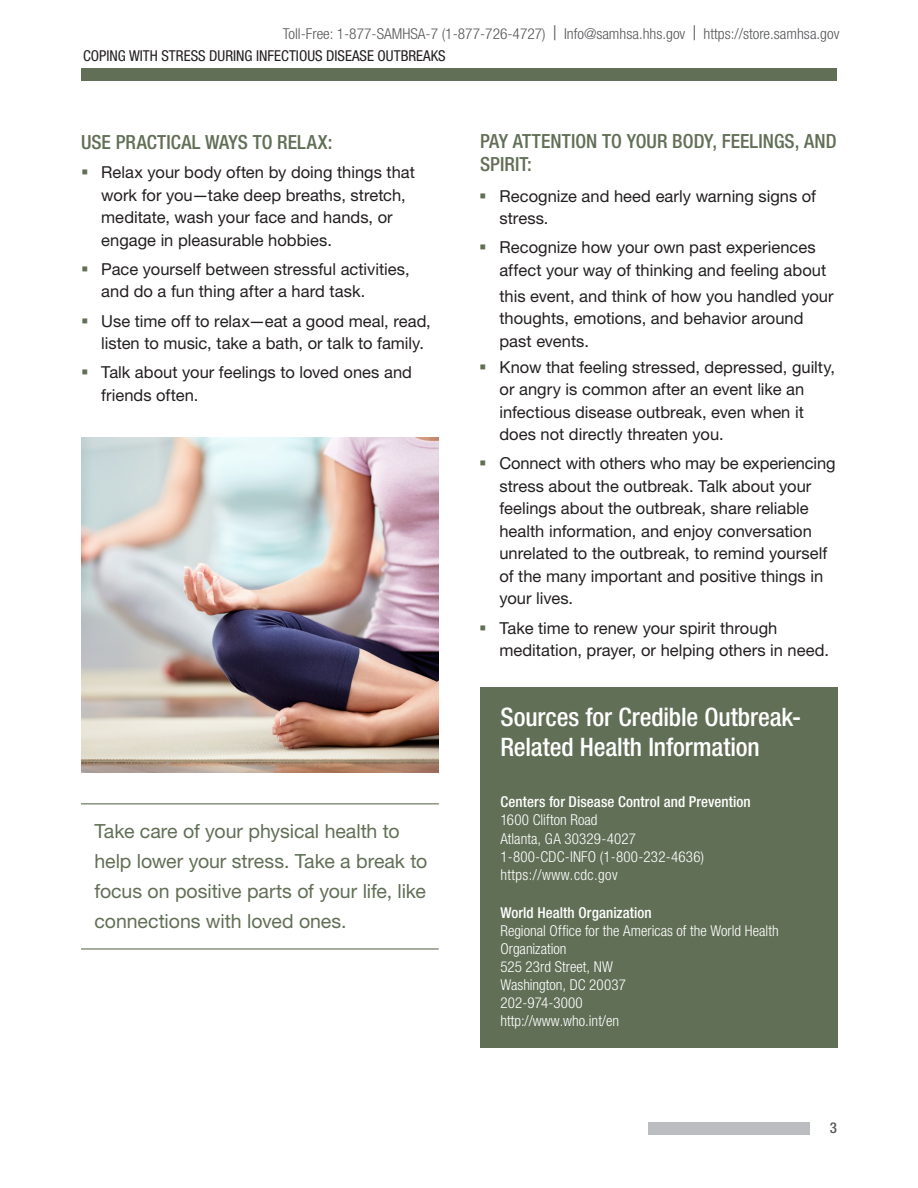
<style>
.page{position:relative;width:918px;height:1188px;background:#fff}
.page>*{position:absolute;margin:0;border:0;box-sizing:border-box;transform-origin:0 0}
.t1{font:500 condensed 25.5px/30.6px "Helvetica Neue LT Pro";letter-spacing:-.005em;color:#fff}
.t2{font:19.5px/30px "Helvetica Neue LT Pro";letter-spacing:-.005em;color:#616f56}
.t3{font:500 condensed 19.5px/23.4px "Helvetica Neue LT Pro";color:#616f56}
.t4{font:16.5px/22.5px "Helvetica Neue LT Pro";color:#231f20}
.t5{font:300 condensed 15px/18px "Helvetica Neue LT Pro";letter-spacing:.005em;color:#fff}
.t6{font:300 condensed 15px "Helvetica Neue LT Pro";color:#57585a}
.t7{font:500 condensed 15px "Helvetica Neue LT Pro";letter-spacing:.005em;color:#fff}
.t8{font:condensed 15px "Helvetica Neue LT Pro";color:#231f20}
.t9{font:500 condensed 15px "Helvetica Neue LT Pro";color:#57585a}
.s1{font-weight:400;font-stretch:normal}
</style>
<div class="page">
<div style="left:648px;top:1122px;width:162px;height:12px;background:#bcbdc0"></div>
<div style="left:81px;top:69px;width:756px;height:12px;background:#616f56"></div>
<hr style="left:81px;top:803px;width:358px;height:1px;background:#616f56">
<hr style="left:81px;top:948px;width:358px;height:2px;background:#616f56">
<img style="left:81px;top:438px;width:358px;height:334px">
<div style="left:480px;top:687px;width:358px;height:361px;background:#616f56"></div>
<p class="t6" style="left:283px;top:25px;width:558px">Toll-Free: 1-877-SAMHSA-7 (1-877-726-4727) <span class="s1">|</span> Info@samhsa.hhs.gov <span class="s1">|</span> https://store.samhsa.gov</p>
<p class="t8" style="left:83px;top:47px;width:364px">COPING WITH STRESS DURING INFECTIOUS DISEASE OUTBREAKS</p>
<p class="t3" style="left:81px;top:130px;width:253px">USE PRACTICAL WAYS TO RELAX:</p>
<p class="t4" style="left:101px;top:161px;width:315px">Relax your body often by doing things that work for you—take deep breaths, stretch, meditate, wash your face and hands, or engage in pleasurable hobbies.</p>
<p class="t4" style="left:101px;top:258px;width:310px">Pace yourself between stressful activities, and do a fun thing after a hard task.</p>
<p class="t4" style="left:101px;top:309px;width:331px">Use time off to relax—eat a good meal, read, listen to music, take a bath, or talk to family.</p>
<p class="t4" style="left:101px;top:361px;width:312px">Talk about your feelings to loved ones and friends often.</p>
<p class="t2" style="left:94px;top:816px;width:334px">Take care of your physical health to help lower your stress. Take a break to focus on positive parts of your life, like connections with loved ones.</p>
<p class="t3" style="left:480px;top:129px;width:358px">PAY ATTENTION TO YOUR BODY, FEELINGS, AND<br>SPIRIT:</p>
<p class="t4" style="left:499px;top:184px;width:318px">Recognize and heed early warning signs of stress.</p>
<p class="t4" style="left:499px;top:236px;width:328px">Recognize how your own past experiences affect your way of thinking and feeling about</p>
<p class="t4" style="left:500px;top:284px;width:336px">this event, and think of how you handled your thoughts, emotions, and behavior around past events.</p>
<p class="t4" style="left:499px;top:355px;width:337px">Know that feeling stressed, depressed, guilty, or angry is common after an event like an infectious disease outbreak, even when it does not directly threaten you.</p>
<p class="t4" style="left:499px;top:452px;width:338px">Connect with others who may be experiencing stress about the outbreak. Talk about your feelings about the outbreak, share reliable health information, and enjoy conversation unrelated to the outbreak, to remind yourself of the many important and positive things in your lives.</p>
<p class="t4" style="left:499px;top:616px;width:331px">Take time to renew your spirit through meditation, prayer, or helping others in need.</p>
<h1 class="t1" style="left:500px;top:701px;width:302px">Sources for Credible Outbreak-<br>Related Health Information</h1>
<p class="t7" style="left:500px;top:793px;width:252px">Centers for Disease Control and Prevention</p>
<p class="t5" style="left:500px;top:811px;width:205px">1600 Clifton Road<br>Atlanta, GA 30329-4027<br>1-800-CDC-INFO (1-800-232-4636) https://www.cdc.gov</p>
<p class="t7" style="left:500px;top:903px;width:153px">World Health Organization</p>
<p class="t5" style="left:500px;top:921px;width:280px">Regional Office for the Americas of the World Health<br>Organization<br>525 23rd Street, NW<br>Washington, DC 20037<br>202-974-3000<br>http://www.who.int/en</p>
<p class="t9" style="left:830px;top:1119px;width:9px">3</p>
</div>
